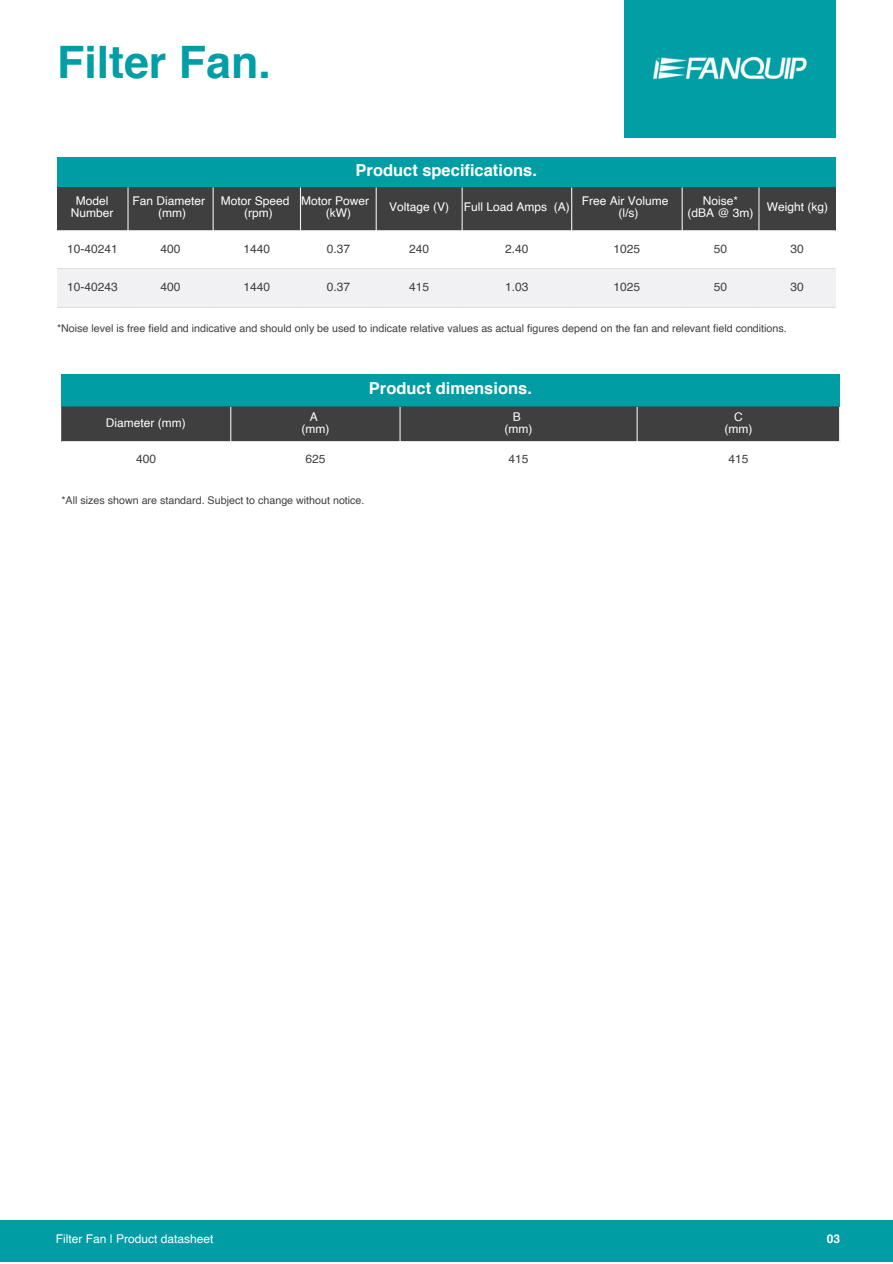
<style>
.page{position:relative;width:893px;height:1264px;background:#fff}
.page>*{position:absolute;margin:0;border:0;box-sizing:border-box;transform-origin:0 0}
.t1{font:700 44.7px "Helvetica";color:#019ea5}
.t2{font:700 16.5px "Helvetica";color:#fff}
.t3{font:12px/12px "Helvetica";color:#fff;text-align:center}
.t4{font:12px "Helvetica";color:#3f3f3f}
.t5{font:700 12px "Helvetica";color:#fff}
.t6{font:10.65px "Helvetica";color:#3f3f3f}
</style>
<div class="page">
<div style="left:624px;top:0;width:211px;height:138px;background:#019ea5"></div>
<img style="left:653px;top:56px;width:154px;height:24px">
<div style="left:57px;top:157px;width:778px;height:31px;background:#009da5"></div>
<div style="left:57px;top:187px;width:778px;height:43px;background:#3f3f3f"></div>
<div style="left:57px;top:269px;width:778px;height:37px;background:#f1f1f3"></div>
<hr style="left:127px;top:187px;width:2px;height:43px;background:#f1f1f3">
<hr style="left:212px;top:187px;width:2px;height:43px;background:#f1f1f3">
<hr style="left:300px;top:187px;width:1px;height:43px;background:#f1f1f3">
<hr style="left:375px;top:187px;width:2px;height:43px;background:#f1f1f3">
<hr style="left:461px;top:187px;width:1px;height:43px;background:#f1f1f3">
<hr style="left:571px;top:187px;width:1px;height:43px;background:#f1f1f3">
<hr style="left:681px;top:187px;width:1px;height:43px;background:#f1f1f3">
<hr style="left:758px;top:187px;width:1px;height:43px;background:#f1f1f3">
<hr style="left:57px;top:230px;width:778px;height:1px;background:#f1f1f3">
<hr style="left:57px;top:268px;width:778px;height:1px;background:#f1f1f3">
<hr style="left:57px;top:306px;width:778px;height:1px;background:#f1f1f3">
<div style="left:0;top:1220px;width:892px;height:41px;background:#009da5"></div>
<div style="left:61px;top:374px;width:778px;height:33px;background:#009da5"></div>
<div style="left:61px;top:406px;width:778px;height:35px;background:#3f3f3f"></div>
<hr style="left:230px;top:407px;width:1px;height:34px;background:#f1f1f3">
<hr style="left:399px;top:407px;width:1px;height:34px;background:#f1f1f3">
<hr style="left:636px;top:407px;width:1px;height:34px;background:#f1f1f3">
<hr style="left:839px;top:407px;width:1px;height:34px;background:#f1f1f3">
<hr style="left:61px;top:441px;width:779px;height:1px;background:#f1f1f3">
<p class="t1" style="left:57px;top:44px;width:215px">Filter Fan.</p>
<p class="t2" style="left:355px;top:163px;width:183px">Product specifications.</p>
<p class="t3" style="left:71px;top:196px;width:44px">Model<br>Number</p>
<p class="t3" style="left:133px;top:196px;width:74px">Fan Diameter (mm)</p>
<p class="t3" style="left:221px;top:196px;width:70px">Motor Speed (rpm)</p>
<p class="t3" style="left:301px;top:196px;width:69px">Motor Power (kW)</p>
<p class="t3" style="left:389px;top:202px;width:61px">Voltage (V)</p>
<p class="t3" style="left:464px;top:202px;width:107px">Full Load Amps (A)</p>
<p class="t3" style="left:582px;top:196px;width:88px">Free Air Volume (l/s)</p>
<p class="t3" style="left:702px;top:196px;width:37px">Noise*</p>
<p class="t3" style="left:687px;top:208px;width:68px">(dBA @ 3m)</p>
<p class="t3" style="left:766px;top:202px;width:63px">Weight (kg)</p>
<p class="t4" style="left:67px;top:244px;width:52px">10-40241</p>
<p class="t4" style="left:160px;top:244px;width:21px">400</p>
<p class="t4" style="left:243px;top:244px;width:28px">1440</p>
<p class="t4" style="left:326px;top:244px;width:25px">0.37</p>
<p class="t4" style="left:409px;top:244px;width:21px">240</p>
<p class="t4" style="left:505px;top:244px;width:25px">2.40</p>
<p class="t4" style="left:613px;top:244px;width:28px">1025</p>
<p class="t4" style="left:713px;top:244px;width:15px">50</p>
<p class="t4" style="left:790px;top:244px;width:15px">30</p>
<p class="t4" style="left:67px;top:282px;width:52px">10-40243</p>
<p class="t4" style="left:160px;top:282px;width:21px">400</p>
<p class="t4" style="left:243px;top:282px;width:28px">1440</p>
<p class="t4" style="left:326px;top:282px;width:25px">0.37</p>
<p class="t4" style="left:409px;top:282px;width:21px">415</p>
<p class="t4" style="left:505px;top:282px;width:25px">1.03</p>
<p class="t4" style="left:613px;top:282px;width:28px">1025</p>
<p class="t4" style="left:713px;top:282px;width:15px">50</p>
<p class="t4" style="left:790px;top:282px;width:15px">30</p>
<p class="t6" style="left:57px;top:324px;width:731px">*Noise level is free field and indicative and should only be used to indicate relative values as actual figures depend on the fan and relevant field conditions.</p>
<p class="t3" style="left:106px;top:417px;width:81px">Diameter (mm)</p>
<p class="t3" style="left:310px;top:411px;width:9px">A</p>
<p class="t3" style="left:301px;top:423px;width:29px">(mm)</p>
<p class="t2" style="left:369px;top:381px;width:164px">Product dimensions.</p>
<p class="t3" style="left:513px;top:411px;width:9px">B</p>
<p class="t3" style="left:504px;top:423px;width:29px">(mm)</p>
<p class="t3" style="left:734px;top:411px;width:10px">C</p>
<p class="t3" style="left:724px;top:423px;width:29px">(mm)</p>
<p class="t4" style="left:136px;top:454px;width:21px">400</p>
<p class="t4" style="left:305px;top:454px;width:21px">625</p>
<p class="t4" style="left:508px;top:454px;width:21px">415</p>
<p class="t4" style="left:728px;top:454px;width:21px">415</p>
<p class="t6" style="left:61px;top:496px;width:304px">*All sizes shown are standard. Subject to change without notice.</p>
<p class="t3" style="left:56px;top:1234px;width:159px">Filter Fan | Product datasheet</p>
<p class="t5" style="left:826px;top:1234px;width:15px">03</p>
</div>
